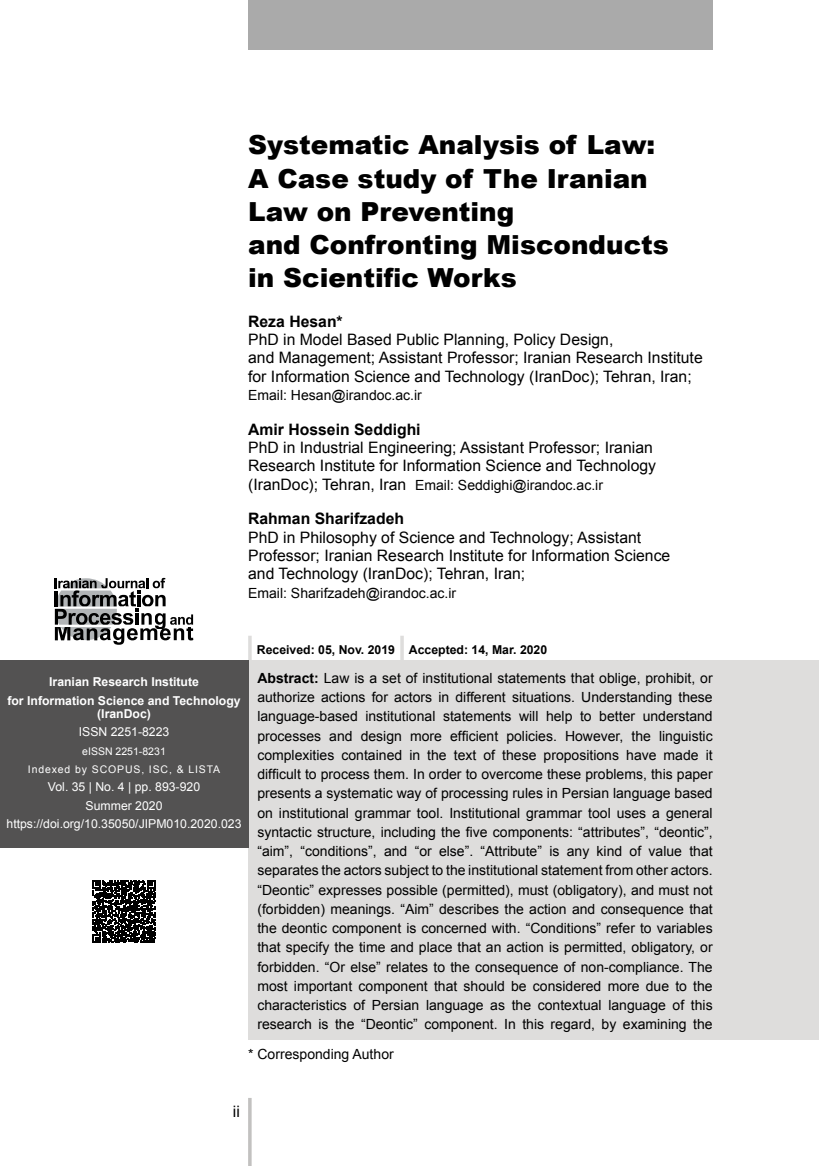
<style>
.page{position:relative;width:819px;height:1166px;background:#fff}
.page>*{position:absolute;margin:0;border:0;box-sizing:border-box;transform-origin:0 0}
.t1{font:900 26.25px/33.2px "Arial";color:#000}
.t2{font:15.75px/18.4px "Arial";color:#000}
.t3{font:700 15.75px "Arial";color:#000}
.t4{font:14px/19.2px "Arial";color:#000;text-align:justify}
.t5{font:12.25px/18.4px "Arial";color:#fff;text-align:center}
.t6{font:700 12.25px/18.4px "Arial";color:#fff;text-align:center}
.t7{font:700 12.25px "Arial";color:#000}
.t8{font:12.25px "Arial";color:#fff}
.t9{font:10.5px/18.4px "Arial";letter-spacing:.085em;color:#fff;text-align:center}
.s1{font-size:15.75px}
.s2{font-style:inherit}
.s3{font-weight:700}
</style>
<div class="page">
<hr style="left:248px;top:1098px;width:3px;height:68px;background:#c2c1c0">
<div style="left:248px;top:0;width:464px;height:50px;background:#aaa"></div>
<div style="left:248px;top:660px;width:571px;height:380px;background:#dedddc"></div>
<hr style="left:248px;top:636px;width:4px;height:27px;background:#dedddc">
<hr style="left:400px;top:636px;width:4px;height:27px;background:#dedddc">
<svg style="left:55px;top:578px;width:138px;height:67px"></svg>
<svg style="left:93px;top:880px;width:62px;height:63px"></svg>
<div style="left:0;top:660px;width:248px;height:188px;background:#535252"></div>
<h1 class="t1" style="left:248px;top:127px;width:422px">Systematic Analysis of Law:<br>A Case study of The Iranian<br>Law on Preventing<br>and Confronting Misconducts in Scientific Works</h1>
<p class="t3" style="left:248px;top:311px;width:96px">Reza Hesan*</p>
<p class="t2" style="left:248px;top:330px;width:456px">PhD in Model Based Public Planning, Policy Design,<br>and Management; Assistant Professor; Iranian Research Institute for Information Science and Technology (IranDoc); Tehran, Iran;</p>
<p class="t4" style="left:248px;top:386px;width:175px">Email: Hesan@irandoc.ac.ir</p>
<p class="t3" style="left:248px;top:418px;width:174px">Amir Hossein Seddighi</p>
<p class="t2" style="left:248px;top:438px;width:409px">PhD in Industrial Engineering; Assistant Professor; Iranian<br>Research Institute for Information Science and Technology</p>
<p class="t4" style="left:248px;top:475px;width:356px"><span class="s1">(IranDoc); Tehran, Iran</span> Email: Seddighi@irandoc.ac.ir</p>
<p class="t3" style="left:248px;top:508px;width:157px">Rahman Sharifzadeh</p>
<p class="t2" style="left:248px;top:528px;width:423px">PhD in Philosophy of Science and Technology; Assistant<br>Professor; Iranian Research Institute for Information Science and Technology (IranDoc); Tehran, Iran;</p>
<p class="t4" style="left:248px;top:583px;width:209px">Email: Sharifzadeh@irandoc.ac.ir</p>
<p class="t6" style="left:7px;top:673px;width:235px">Iranian Research Institute<br>for Information Science and Technology</p>
<p class="t6" style="left:97px;top:705px;width:55px">(IranDoc)</p>
<p class="t8" style="left:79px;top:724px;width:92px">ISSN 2251-8223</p>
<p class="t9" style="left:28px;top:742px;width:194px">e<span class="s2">ISSN 2251-8231<br></span>Indexed by SCOPUS, ISC, &amp; LISTA</p>
<p class="t5" style="left:7px;top:778px;width:236px">Vol. 35 | No. 4 | pp. 893-920<br>Summer 2020 https://doi.org/10.35050/JIPM010.2020.023</p>
<p class="t7" style="left:257px;top:641px;width:292px">Received: 05, Nov. 2019 Accepted: 14, Mar. 2020</p>
<p class="t4" style="left:257px;top:668px;width:457px"><span class="s3">Abstract:</span> Law is a set of institutional statements that oblige, prohibit, or authorize actions for actors in different situations. Understanding these language-based institutional statements will help to better understand processes and design more efficient policies. However, the linguistic complexities contained in the text of these propositions have made it difficult to process them. In order to overcome these problems, this paper presents a systematic way of processing rules in Persian language based on institutional grammar tool. Institutional grammar tool uses a general syntactic structure, including the five components: “attributes”, “deontic”, “aim”, “conditions”, and “or else”. “Attribute” is any kind of value that separates the actors subject to the institutional statement from other actors. “Deontic” expresses possible (permitted), must (obligatory), and must not (forbidden) meanings. “Aim” describes the action and consequence that the deontic component is concerned with. “Conditions” refer to variables that specify the time and place that an action is permitted, obligatory, or forbidden. “Or else” relates to the consequence of non-compliance. The most important component that should be considered more due to the characteristics of Persian language as the contextual language of this research is the “Deontic” component. In this regard, by examining the</p>
<p class="t4" style="left:248px;top:1045px;width:147px">* Corresponding Author</p>
<p class="t2" style="left:233px;top:1102px;width:8px">ii</p>
</div>
